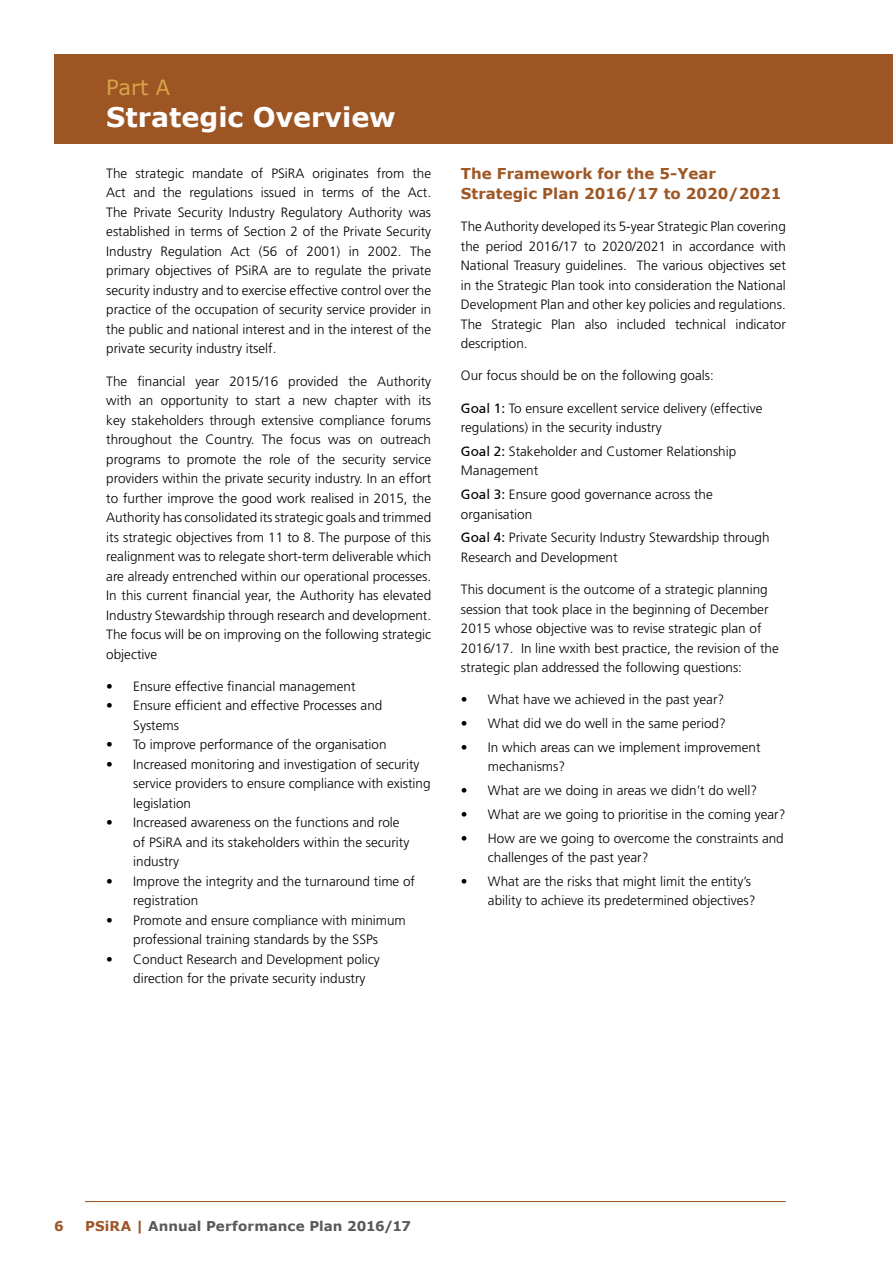
<style>
.page{position:relative;width:893px;height:1263px;background:#fff}
.page>*{position:absolute;margin:0;border:0;box-sizing:border-box;transform-origin:0 0}
.t1{font:700 27px "Verdana";color:#fff}
.t2{font:21px "Verdana";color:#d8a448}
.t3{font:700 15px/19.5px "Verdana";color:#9e5724}
.t4{font:300 13.5px/19.5px "Frutiger";color:#000}
.t5{font:700 13.5px "Verdana";letter-spacing:.005em;color:#58595b}
.t6{font:700 13.5px "Verdana";color:#9d5524}
.s1{font-family:"Frutiger 55 Roman";font-weight:400}
.s2{color:#9d5524}
</style>
<div class="page">
<hr style="left:85px;top:1201px;width:701px;height:1px;background:#9d5524">
<div style="left:54px;top:55px;width:839px;height:89px;background:#9d5524"></div>
<h2 class="t2" style="left:106px;top:72px;width:65px">Part A</h2>
<h1 class="t1" style="left:106px;top:98px;width:291px">Strategic Overview</h1>
<p class="t4" style="left:106px;top:164px;width:326px;text-align:justify">The strategic mandate of PSiRA originates from the Act and the regulations issued in terms of the Act.<br>The Private Security Industry Regulatory Authority was established in terms of Section 2 of the Private Security Industry Regulation Act (56 of 2001) in 2002. The primary objectives of PSiRA are to regulate the private security industry and to exercise effective control over the practice of the occupation of security service provider in the public and national interest and in the interest of the private security industry itself.</p>
<p class="t4" style="left:106px;top:371px;width:326px;text-align:justify">The financial year 2015/16 provided the Authority with an opportunity to start a new chapter with its key stakeholders through extensive compliance forums throughout the Country. The focus was on outreach programs to promote the role of the security service providers within the private security industry. In an effort to further improve the good work realised in 2015, the Authority has consolidated its strategic goals and trimmed its strategic objectives from 11 to 8. The purpose of this realignment was to relegate short-term deliverable which are already entrenched within our operational processes.<br>In this current financial year, the Authority has elevated Industry Stewardship through research and development.<br>The focus will be on improving on the following strategic objective</p>
<p class="t4" style="left:106px;top:677px;width:251px">• Ensure effective financial management</p>
<p class="t4" style="left:133px;top:696px;width:251px;text-indent:-27px">• Ensure efficient and effective Processes and<br>Systems</p>
<p class="t4" style="left:106px;top:735px;width:282px">• To improve performance of the organisation</p>
<p class="t4" style="left:133px;top:755px;width:299px;text-indent:-27px">• Increased monitoring and investigation of security service providers to ensure compliance with existing legislation</p>
<p class="t4" style="left:133px;top:813px;width:278px;text-indent:-27px">• Increased awareness on the functions and role of PSiRA and its stakeholders within the security industry</p>
<p class="t4" style="left:133px;top:872px;width:283px;text-indent:-27px">• Improve the integrity and the turnaround time of registration</p>
<p class="t4" style="left:106px;top:911px;width:301px;text-align:center">• Promote and ensure compliance with minimum professional training standards by the SSPs</p>
<p class="t4" style="left:133px;top:950px;width:248px;text-indent:-27px">• Conduct Research and Development policy direction for the private security industry</p>
<p class="t3" style="left:461px;top:164px;width:322px">The Framework for the 5-Year<br>Strategic Plan 2016/17 to 2020/2021</p>
<p class="t4" style="left:461px;top:217px;width:326px;text-align:justify">The Authority developed its 5-year Strategic Plan covering the period 2016/17 to 2020/2021 in accordance with National Treasury guidelines. The various objectives set in the Strategic Plan took into consideration the National Development Plan and other key policies and regulations.<br>The Strategic Plan also included technical indicator description.</p>
<p class="t4" style="left:461px;top:366px;width:254px">Our focus should be on the following goals:</p>
<p class="t4" style="left:461px;top:398px;width:303px"><span class="s1">Goal 1:</span> To ensure excellent service delivery (effective regulations) in the security industry</p>
<p class="t4" style="left:461px;top:442px;width:277px"><span class="s1">Goal 2:</span> Stakeholder and Customer Relationship<br>Management</p>
<p class="t4" style="left:461px;top:485px;width:253px"><span class="s1">Goal 3:</span> Ensure good governance across the organisation</p>
<p class="t4" style="left:461px;top:528px;width:310px"><span class="s1">Goal 4:</span> Private Security Industry Stewardship through<br>Research and Development</p>
<p class="t4" style="left:461px;top:580px;width:319px">This document is the outcome of a strategic planning session that took place in the beginning of December 2015 whose objective was to revise strategic plan of 2016/17. In line wxith best practice, the revision of the strategic plan addressed the following questions:</p>
<p class="t4" style="left:461px;top:690px;width:265px">• What have we achieved in the past year?</p>
<p class="t4" style="left:461px;top:714px;width:266px">• What did we do well in the same period?</p>
<p class="t4" style="left:488px;top:737px;width:274px;text-indent:-27px">• In which areas can we implement improvement mechanisms?</p>
<p class="t4" style="left:461px;top:781px;width:298px">• What are we doing in areas we didn’t do well?</p>
<p class="t4" style="left:461px;top:804px;width:326px">• What are we going to prioritise in the coming year?</p>
<p class="t4" style="left:488px;top:828px;width:297px;text-indent:-27px">• How are we going to overcome the constraints and challenges of the past year?</p>
<p class="t4" style="left:488px;top:871px;width:269px;text-indent:-27px">• What are the risks that might limit the entity’s ability to achieve its predetermined objectives?</p>
<p class="t6" style="left:54px;top:1216px;width:11px">6</p>
<p class="t5" style="left:85px;top:1217px;width:328px"><span class="s2">PSiRA |</span> Annual Performance Plan 2016/17</p>
</div>
